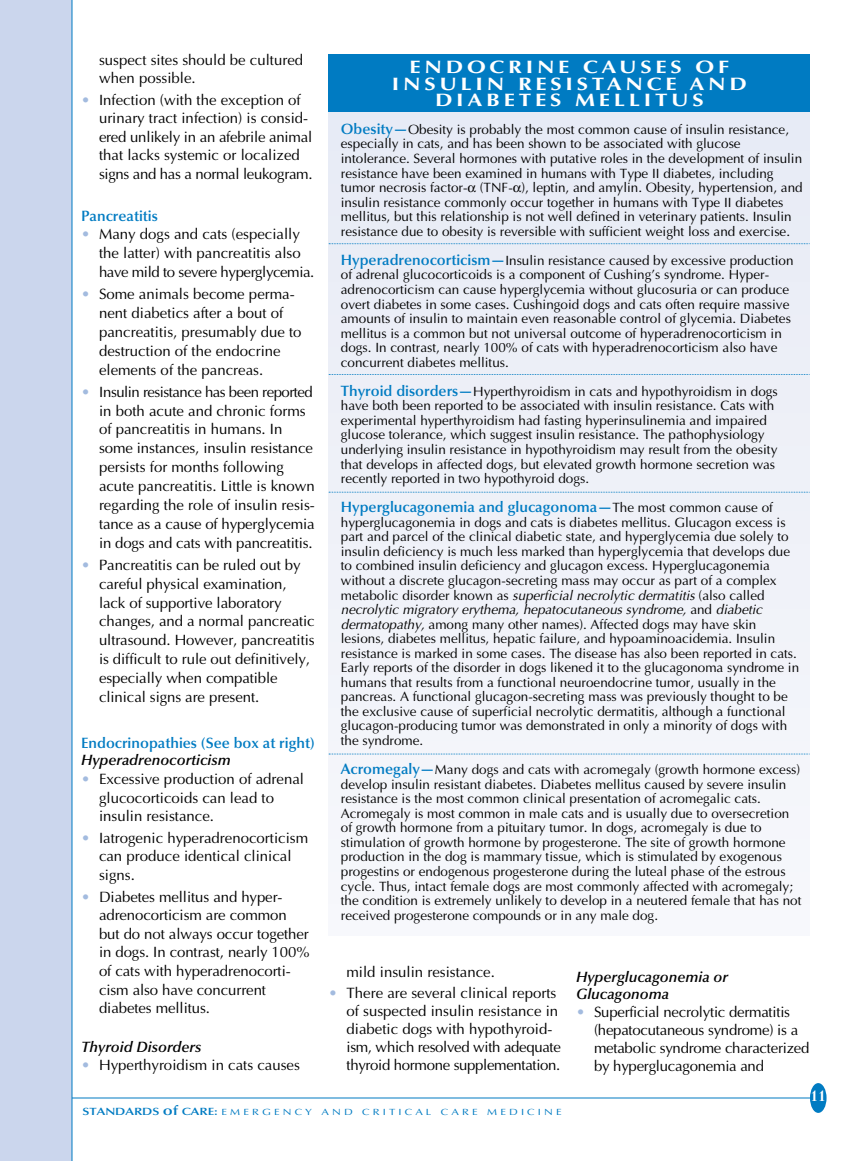
<style>
.page{position:relative;width:864px;height:1161px;background:#fff}
.page>*{position:absolute;margin:0;border:0;box-sizing:border-box;transform-origin:0 0}
.t1{font:700 18px/16.5px "Optima";letter-spacing:.165em;color:#fff;text-align:center;scale:1.25 1}
.t2{font:15px/18.9px "Optima";letter-spacing:-.005em;color:#000}
.t3{font:600 15px "Optima";color:#007bc2}
.t4{font:italic 600 15px/17.2px "Optima";color:#000}
.t5{font:700 15px "Walbaum";color:#fff;scale:.9 1}
.t6{font:13.5px/14.5px "Optima";color:#000}
.t7{font:9px "Optima";letter-spacing:.28em;color:#007bc2;scale:1.25 1}
.s1{color:#a3bbdf}
.s2{font-weight:600;font-size:15px;color:#007bc2}
.s3{font-weight:400;font-size:13.5px;color:#000}
.s4{font-style:italic}
.s5{font-weight:600;font-size:10.5px}
.s6{font-weight:600;font-size:13.5px}
</style>
<div class="page">
<div style="left:810px;top:1083px;width:17px;height:30px;background:#007bc2;border-radius:50%"></div>
<hr style="left:46px;top:1098px;width:764px;height:1px;background:#007bc2">
<div style="left:0;top:0;width:72px;height:1161px;background:#cbd6ed"></div>
<hr style="left:72px;top:0;width:1px;height:1161px;background:#007bc2">
<svg style="left:329px;top:111px;width:481px;height:4px;background:#accfe8"></svg>
<div style="left:329px;top:122px;width:481px;height:25px;background:#e7ebf6"></div>
<div style="left:329px;top:155px;width:481px;height:25px;background:#e8ecf6"></div>
<div style="left:329px;top:188px;width:481px;height:25px;background:#e9ecf6"></div>
<div style="left:329px;top:220px;width:481px;height:26px;background:#e9edf6"></div>
<div style="left:329px;top:253px;width:481px;height:26px;background:#eaedf6"></div>
<div style="left:329px;top:286px;width:481px;height:25px;background:#ebeef7"></div>
<div style="left:329px;top:319px;width:481px;height:25px;background:#eceef7"></div>
<div style="left:329px;top:351px;width:481px;height:26px;background:#eceff7"></div>
<div style="left:329px;top:384px;width:481px;height:26px;background:#edeff7"></div>
<div style="left:329px;top:417px;width:481px;height:25px;background:#eef0f7"></div>
<div style="left:329px;top:450px;width:481px;height:25px;background:#eef1f8"></div>
<div style="left:329px;top:482px;width:481px;height:26px;background:#eef1f8"></div>
<div style="left:329px;top:515px;width:481px;height:26px;background:#eff1f8"></div>
<div style="left:329px;top:548px;width:481px;height:25px;background:#f0f2f9"></div>
<div style="left:329px;top:581px;width:481px;height:25px;background:#f0f2f9"></div>
<div style="left:329px;top:613px;width:481px;height:26px;background:#f1f3f9"></div>
<div style="left:329px;top:646px;width:481px;height:26px;background:#f2f3f9"></div>
<div style="left:329px;top:679px;width:481px;height:25px;background:#f2f4fa"></div>
<div style="left:329px;top:712px;width:481px;height:25px;background:#f3f5fa"></div>
<div style="left:329px;top:745px;width:481px;height:25px;background:#f4f5fa"></div>
<div style="left:329px;top:777px;width:481px;height:26px;background:#f4f6fa"></div>
<div style="left:329px;top:810px;width:481px;height:26px;background:#f5f6fb"></div>
<div style="left:329px;top:843px;width:481px;height:25px;background:#f5f7fb"></div>
<div style="left:329px;top:876px;width:481px;height:25px;background:#f6f7fb"></div>
<div style="left:329px;top:908px;width:481px;height:26px;background:#f7f8fc"></div>
<div style="left:329px;top:54px;width:481px;height:57px;background:#007bc2"></div>
<svg style="left:329px;top:243px;width:481px;height:1px"></svg>
<svg style="left:329px;top:374px;width:481px;height:1px"></svg>
<svg style="left:329px;top:492px;width:481px;height:1px"></svg>
<svg style="left:329px;top:754px;width:481px;height:1px"></svg>
<svg style="left:468px;top:185px;width:8px;height:3px"></svg>
<svg style="left:513px;top:185px;width:8px;height:3px"></svg>
<p class="t2" style="left:99px;top:53px;width:206px;line-height:18px">suspect sites should be cultured when possible.</p>
<p class="t2" style="left:99px;top:92px;width:215px;line-height:18.5px;text-indent:-18px"><span class="s1">•</span> Infection (with the exception of urinary tract infection) is consid&shy;ered unlikely in an afebrile animal that lacks systemic or localized signs and has a normal leukogram.</p>
<p class="t3" style="left:81px;top:209px;width:78px">Pancreatitis</p>
<p class="t2" style="left:99px;top:226px;width:217px;text-indent:-18px"><span class="s1">•</span> Many dogs and cats (especially the latter) with pancreatitis also have mild to severe hyperglycemia.</p>
<p class="t2" style="left:99px;top:286px;width:204px;text-indent:-18px"><span class="s1">•</span> Some animals become perma&shy;nent diabetics after a bout of pancreatitis, presumably due to destruction of the endocrine elements of the pancreas.</p>
<p class="t2" style="left:99px;top:384px;width:217px;text-indent:-18px"><span class="s1">•</span> Insulin resistance has been reported in both acute and chronic forms of pancreatitis in humans. In some instances, insulin resistance persists for months following acute pancreatitis. Little is known regarding the role of insulin resis&shy;tance as a cause of hyperglycemia in dogs and cats with pancreatitis.</p>
<p class="t2" style="left:99px;top:557px;width:217px;text-indent:-18px"><span class="s1">•</span> Pancreatitis can be ruled out by careful physical examination, lack of supportive laboratory changes, and a normal pancreatic ultrasound. However, pancreatitis is difficult to rule out definitively, especially when compatible clinical signs are present.</p>
<p class="t3" style="left:81px;top:736px;width:235px">Endocrinopathies (See box at right)</p>
<p class="t4" style="left:81px;top:753px;width:151px">Hyperadrenocorticism</p>
<p class="t2" style="left:99px;top:771px;width:207px;text-indent:-18px"><span class="s1">•</span> Excessive production of adrenal glucocorticoids can lead to insulin resistance.</p>
<p class="t2" style="left:99px;top:830px;width:211px;text-indent:-18px"><span class="s1">•</span> Iatrogenic hyperadrenocorticism can produce identical clinical signs.</p>
<p class="t2" style="left:99px;top:889px;width:212px;text-indent:-18px"><span class="s1">•</span> Diabetes mellitus and hyper&shy;adrenocorticism are common but do not always occur together in dogs. In contrast, nearly 100% of cats with hyperadrenocorti&shy;cism also have concurrent diabetes mellitus.</p>
<p class="t4" style="left:81px;top:1039px;width:122px">Thyroid Disorders</p>
<p class="t2" style="left:81px;top:1057px;width:220px"><span class="s1">•</span> Hyperthyroidism in cats causes</p>
<h1 class="t1" style="left:392px;top:60px;width:286px">ENDOCRINE CAUSES OF<br>INSULIN RESISTANCE AND<br>DIABETES MELLITUS</h1>
<p class="t6" style="left:341px;top:123px;width:463px"><span class="s2">Obesity—</span>Obesity is probably the most common cause of insulin resistance, especially in cats, and has been shown to be associated with glucose intolerance. Several hormones with putative roles in the development of insulin resistance have been examined in humans with Type II diabetes, including tumor necrosis factor- (TNF- ), leptin, and amylin. Obesity, hypertension, and insulin resistance commonly occur together in humans with Type II diabetes mellitus, but this relationship is not well defined in veterinary patients. Insulin resistance due to obesity is reversible with sufficient weight loss and exercise.</p>
<p class="t6" style="left:341px;top:254px;width:454px"><span class="s2">Hyperadrenocorticism—</span>Insulin resistance caused by excessive production of adrenal glucocorticoids is a component of Cushing’s syndrome. Hyper&shy;adrenocorticism can cause hyperglycemia without glucosuria or can produce overt diabetes in some cases. Cushingoid dogs and cats often require massive amounts of insulin to maintain even reasonable control of glycemia. Diabetes mellitus is a common but not universal outcome of hyperadrenocorticism in dogs. In contrast, nearly 100% of cats with hyperadrenocorticism also have concurrent diabetes mellitus.</p>
<p class="t6" style="left:341px;top:385px;width:439px"><span class="s2">Thyroid disorders—</span>Hyperthyroidism in cats and hypothyroidism in dogs have both been reported to be associated with insulin resistance. Cats with experimental hyperthyroidism had fasting hyperinsulinemia and impaired glucose tolerance, which suggest insulin resistance. The pathophysiology underlying insulin resistance in hypothyroidism may result from the obesity that develops in affected dogs, but elevated growth hormone secretion was recently reported in two hypothyroid dogs.</p>
<p class="t3" style="left:341px;top:501px;width:434px">Hyperglucagonemia and glucagonoma—<span class="s3">The most common cause of</span></p>
<p class="t6" style="left:341px;top:516px;width:460px">hyperglucagonemia in dogs and cats is diabetes mellitus. Glucagon excess is part and parcel of the clinical diabetic state, and hyperglycemia due solely to insulin deficiency is much less marked than hyperglycemia that develops due to combined insulin deficiency and glucagon excess. Hyperglucagonemia without a discrete glucagon-secreting mass may occur as part of a complex metabolic disorder known as <span class="s4">superficial necrolytic dermatitis</span> (also called <span class="s4">necrolytic migratory erythema, hepatocutaneous syndrome,</span> and <span class="s4">diabetic dermatopathy,</span> among many other names). Affected dogs may have skin lesions, diabetes mellitus, hepatic failure, and hypoaminoacidemia. Insulin resistance is marked in some cases. The disease has also been reported in cats.<br>Early reports of the disorder in dogs likened it to the glucagonoma syndrome in humans that results from a functional neuroendocrine tumor, usually in the pancreas. A functional glucagon-secreting mass was previously thought to be the exclusive cause of superficial necrolytic dermatitis, although a functional glucagon-producing tumor was demonstrated in only a minority of dogs with the syndrome.</p>
<p class="t6" style="left:341px;top:764px;width:462px"><span class="s2">Acromegaly—</span>Many dogs and cats with acromegaly (growth hormone excess) develop insulin resistant diabetes. Diabetes mellitus caused by severe insulin resistance is the most common clinical presentation of acromegalic cats.<br>Acromegaly is most common in male cats and is usually due to oversecretion of growth hormone from a pituitary tumor. In dogs, acromegaly is due to stimulation of growth hormone by progesterone. The site of growth hormone production in the dog is mammary tissue, which is stimulated by exogenous progestins or endogenous progesterone during the luteal phase of the estrous cycle. Thus, intact female dogs are most commonly affected with acromegaly; the condition is extremely unlikely to develop in a neutered female that has not received progesterone compounds or in any male dog.</p>
<p class="t2" style="left:346px;top:964px;width:150px">mild insulin resistance.</p>
<p class="t2" style="left:346px;top:986px;width:216px;line-height:18px;text-indent:-18px"><span class="s1">•</span> There are several clinical reports of suspected insulin resistance in diabetic dogs with hypothyroid&shy;ism, which resolved with adequate thyroid hormone supplementation.</p>
<p class="t4" style="left:576px;top:970px;width:153px">Hyperglucagonemia or<br>Glucagonoma</p>
<p class="t2" style="left:594px;top:1004px;width:217px;line-height:18px;text-indent:-18px"><span class="s1">•</span> Superficial necrolytic dermatitis (hepatocutaneous syndrome) is a metabolic syndrome characterized by hyperglucagonemia and</p>
<p class="t5" style="left:811px;top:1090px;width:18px">11</p>
<p class="t7" style="left:82px;top:1108px;width:385px"><span class="s5">STANDARDS</span> <span class="s6">of</span><span class="s5">CARE:</span>EMERGENCY AND CRITICAL CARE MEDICINE</p>
</div>
